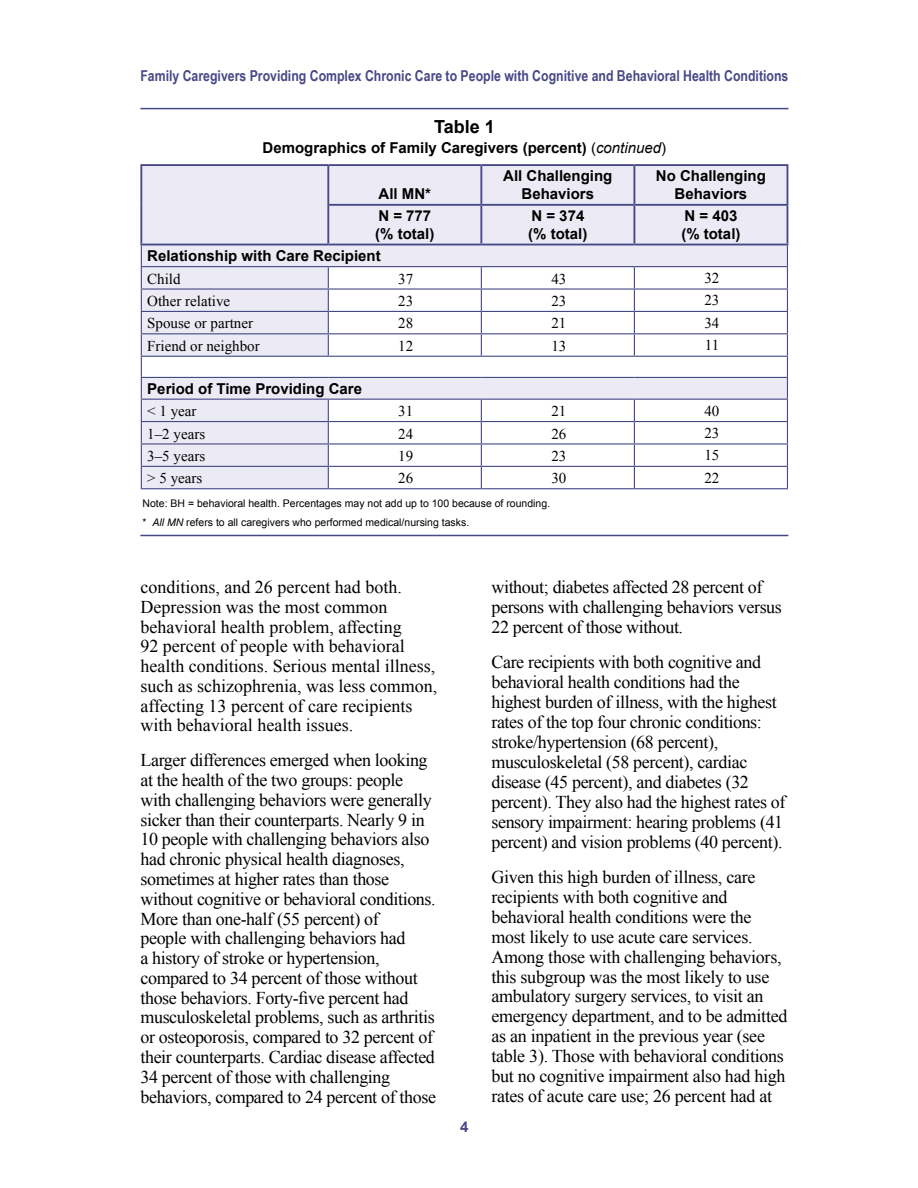
<style>
.page{position:relative;width:918px;height:1188px;background:#fff}
.page>*{position:absolute;margin:0;border:0;box-sizing:border-box;transform-origin:0 0}
.t1{font:18px/20px "Times New Roman";letter-spacing:-.02em;color:#000}
.t2{font:18px/19.8px "Times New Roman";color:#000}
.t3{font:700 18px "Arial";color:#000}
.t4{font:700 15px/18px "Arial";color:#000}
.t5{font:15px "Times New Roman";color:#000}
.t6{font:700 15px "Arial Narrow";color:#474886}
.t7{font:700 15px "Arial";color:#474886}
.t8{font:10.5px/19px "Arial";color:#000}
.s1{font-weight:400}
.s2{font-weight:400;font-style:italic}
.s3{font-style:italic}
</style>
<div class="page">
<svg style="left:142px;top:166px;width:645px;height:322px;fill:#ecebf5"></svg>
<hr style="left:787px;top:166px;width:1px;height:38px;background:#474886">
<hr style="left:787px;top:206px;width:1px;height:38px;background:#474886">
<hr style="left:328px;top:164px;width:153px;height:2px;background:#474886">
<hr style="left:481px;top:164px;width:153px;height:2px;background:#474886">
<hr style="left:634px;top:164px;width:154px;height:2px;background:#474886">
<hr style="left:327px;top:204px;width:154px;height:2px;background:#474886">
<hr style="left:481px;top:204px;width:153px;height:2px;background:#474886">
<hr style="left:634px;top:204px;width:154px;height:2px;background:#474886">
<hr style="left:328px;top:244px;width:153px;height:1px;background:#474886">
<hr style="left:481px;top:244px;width:153px;height:1px;background:#474886">
<hr style="left:634px;top:244px;width:154px;height:1px;background:#474886">
<hr style="left:140px;top:164px;width:188px;height:2px;background:#474886">
<hr style="left:140px;top:166px;width:2px;height:39px;background:#474886">
<hr style="left:327px;top:166px;width:2px;height:38px;background:#474886">
<hr style="left:480px;top:166px;width:2px;height:38px;background:#474886">
<hr style="left:633px;top:166px;width:2px;height:38px;background:#474886">
<hr style="left:140px;top:205px;width:2px;height:39px;background:#474886">
<hr style="left:327px;top:206px;width:2px;height:38px;background:#474886">
<hr style="left:480px;top:206px;width:2px;height:38px;background:#474886">
<hr style="left:633px;top:206px;width:2px;height:38px;background:#474886">
<hr style="left:140px;top:244px;width:188px;height:1px;background:#474886">
<hr style="left:141px;top:266px;width:187px;height:1px;background:#474886">
<hr style="left:328px;top:266px;width:153px;height:1px;background:#474886">
<hr style="left:481px;top:266px;width:153px;height:1px;background:#474886">
<hr style="left:141px;top:288px;width:187px;height:2px;background:#474886">
<hr style="left:328px;top:288px;width:153px;height:2px;background:#474886">
<hr style="left:141px;top:311px;width:187px;height:1px;background:#474886">
<hr style="left:328px;top:311px;width:153px;height:1px;background:#474886">
<hr style="left:141px;top:333px;width:187px;height:1px;background:#474886">
<hr style="left:328px;top:333px;width:153px;height:1px;background:#474886">
<svg style="left:328px;top:267px;width:1px;height:89px"></svg>
<hr style="left:141px;top:356px;width:187px;height:1px;background:#474886">
<hr style="left:328px;top:356px;width:153px;height:1px;background:#474886">
<hr style="left:481px;top:356px;width:153px;height:1px;background:#474886">
<hr style="left:141px;top:377px;width:187px;height:1px;background:#474886">
<hr style="left:328px;top:377px;width:153px;height:1px;background:#474886">
<hr style="left:481px;top:377px;width:153px;height:1px;background:#474886">
<hr style="left:634px;top:377px;width:154px;height:1px;background:#474886">
<hr style="left:634px;top:266px;width:154px;height:1px;background:#474886">
<hr style="left:634px;top:288px;width:154px;height:2px;background:#474886">
<hr style="left:634px;top:311px;width:154px;height:1px;background:#474886">
<hr style="left:634px;top:333px;width:154px;height:1px;background:#474886">
<svg style="left:481px;top:267px;width:154px;height:89px"></svg>
<hr style="left:634px;top:356px;width:154px;height:1px;background:#474886">
<hr style="left:634px;top:399px;width:154px;height:1px;background:#474886">
<hr style="left:634px;top:421px;width:154px;height:1px;background:#474886">
<hr style="left:634px;top:443px;width:154px;height:2px;background:#474886">
<hr style="left:634px;top:466px;width:154px;height:1px;background:#474886">
<svg style="left:787px;top:245px;width:1px;height:243px"></svg>
<hr style="left:634px;top:488px;width:154px;height:1px;background:#474886">
<hr style="left:141px;top:399px;width:187px;height:1px;background:#474886">
<hr style="left:141px;top:421px;width:187px;height:1px;background:#474886">
<hr style="left:141px;top:443px;width:187px;height:2px;background:#474886">
<hr style="left:141px;top:466px;width:187px;height:1px;background:#474886">
<svg style="left:141px;top:245px;width:1px;height:243px"></svg>
<hr style="left:141px;top:488px;width:187px;height:1px;background:#474886">
<hr style="left:328px;top:399px;width:153px;height:1px;background:#474886">
<hr style="left:481px;top:399px;width:153px;height:1px;background:#474886">
<hr style="left:328px;top:421px;width:153px;height:1px;background:#474886">
<hr style="left:481px;top:421px;width:153px;height:1px;background:#474886">
<hr style="left:328px;top:443px;width:153px;height:2px;background:#474886">
<hr style="left:481px;top:443px;width:153px;height:2px;background:#474886">
<hr style="left:328px;top:466px;width:153px;height:1px;background:#474886">
<svg style="left:328px;top:400px;width:1px;height:88px"></svg>
<hr style="left:481px;top:466px;width:153px;height:1px;background:#474886">
<svg style="left:481px;top:400px;width:1px;height:88px"></svg>
<svg style="left:634px;top:400px;width:1px;height:88px"></svg>
<hr style="left:328px;top:488px;width:153px;height:1px;background:#474886">
<hr style="left:481px;top:488px;width:153px;height:1px;background:#474886">
<hr style="left:140px;top:108px;width:648px;height:1px;background:#474886">
<hr style="left:140px;top:535px;width:648px;height:1px;background:#474886">
<p class="t6" style="left:140px;top:64px;width:650px">Family Caregivers Providing Complex Chronic Care to People with Cognitive and Behavioral Health Conditions</p>
<p class="t3" style="left:434px;top:115px;width:62px">Table 1</p>
<p class="t4" style="left:263px;top:140px;width:405px">Demographics of Family Caregivers (percent) <span class="s1">(</span><span class="s2">continued</span><span class="s1">)</span></p>
<p class="t4" style="left:379px;top:186px;width:54px">All MN*</p>
<p class="t4" style="left:503px;top:168px;width:111px;text-align:center">All Challenging<br>Behaviors</p>
<p class="t4" style="left:656px;top:168px;width:112px;text-align:center">No Challenging<br>Behaviors</p>
<p class="t4" style="left:375px;top:207px;width:61px">N = 777 (% total)</p>
<p class="t4" style="left:528px;top:207px;width:61px">N = 374 (% total)</p>
<p class="t4" style="left:681px;top:207px;width:61px">N = 403 (% total)</p>
<p class="t4" style="left:147px;top:247px;width:235px">Relationship with Care Recipient</p>
<p class="t5" style="left:147px;top:269px;width:35px">Child</p>
<p class="t5" style="left:398px;top:269px;width:16px">37</p>
<p class="t5" style="left:551px;top:269px;width:16px">43</p>
<p class="t5" style="left:704px;top:268px;width:16px">32</p>
<p class="t5" style="left:147px;top:291px;width:84px">Other relative</p>
<p class="t5" style="left:398px;top:291px;width:16px">23</p>
<p class="t5" style="left:551px;top:291px;width:16px">23</p>
<p class="t5" style="left:704px;top:290px;width:16px">23</p>
<p class="t5" style="left:147px;top:313px;width:107px">Spouse or partner</p>
<p class="t5" style="left:398px;top:313px;width:16px">28</p>
<p class="t5" style="left:551px;top:313px;width:16px">21</p>
<p class="t5" style="left:704px;top:313px;width:16px">34</p>
<p class="t5" style="left:147px;top:336px;width:114px">Friend or neighbor</p>
<p class="t5" style="left:398px;top:336px;width:16px">12</p>
<p class="t5" style="left:551px;top:336px;width:16px">13</p>
<p class="t5" style="left:705px;top:335px;width:16px">11</p>
<p class="t4" style="left:147px;top:380px;width:216px">Period of Time Providing Care</p>
<p class="t5" style="left:147px;top:401px;width:51px">&lt; 1 year</p>
<p class="t5" style="left:398px;top:401px;width:16px">31</p>
<p class="t5" style="left:551px;top:401px;width:16px">21</p>
<p class="t5" style="left:704px;top:400px;width:16px">40</p>
<p class="t5" style="left:147px;top:423px;width:59px">1–2 years</p>
<p class="t5" style="left:398px;top:423px;width:16px">24</p>
<p class="t5" style="left:551px;top:423px;width:16px">26</p>
<p class="t5" style="left:704px;top:423px;width:16px">23</p>
<p class="t5" style="left:147px;top:446px;width:59px">3–5 years</p>
<p class="t5" style="left:398px;top:446px;width:16px">19</p>
<p class="t5" style="left:551px;top:446px;width:16px">23</p>
<p class="t5" style="left:704px;top:445px;width:16px">15</p>
<p class="t5" style="left:147px;top:468px;width:57px">&gt; 5 years</p>
<p class="t5" style="left:398px;top:468px;width:16px">26</p>
<p class="t5" style="left:551px;top:468px;width:16px">30</p>
<p class="t5" style="left:704px;top:468px;width:16px">22</p>
<p class="t8" style="left:143px;top:494px;width:409px">Note: BH = behavioral health. Percentages may not add up to 100 because of rounding. * <span class="s3">All MN</span> refers to all caregivers who performed medical/nursing tasks.</p>
<p class="t2" style="left:140px;top:577px;width:298px">conditions, and 26 percent had both.<br>Depression was the most common behavioral health problem, affecting<br>92 percent of people with behavioral health conditions. Serious mental illness, such as schizophrenia, was less common, affecting 13 percent of care recipients with behavioral health issues.</p>
<p class="t1" style="left:140px;top:750px;width:297px">Larger differences emerged when looking at the health of the two groups: people with challenging behaviors were generally sicker than their counterparts. Nearly 9 in 10 people with challenging behaviors also had chronic physical health diagnoses, sometimes at higher rates than those without cognitive or behavioral conditions.<br>More than one-half (55 percent) of<br>people with challenging behaviors had<br>a history of stroke or hypertension, compared to 34 percent of those without those behaviors. Forty-five percent had musculoskeletal problems, such as arthritis or osteoporosis, compared to 32 percent of their counterparts. Cardiac disease affected 34 percent of those with challenging behaviors, compared to 24 percent of those</p>
<p class="t7" style="left:460px;top:1117px;width:10px">4</p>
<p class="t1" style="left:491px;top:577px;width:292px">without; diabetes affected 28 percent of persons with challenging behaviors versus<br>22 percent of those without.</p>
<p class="t1" style="left:491px;top:652px;width:296px">Care recipients with both cognitive and behavioral health conditions had the highest burden of illness, with the highest rates of the top four chronic conditions: stroke/hypertension (68 percent), musculoskeletal (58 percent), cardiac disease (45 percent), and diabetes (32 percent). They also had the highest rates of sensory impairment: hearing problems (41 percent) and vision problems (40 percent).</p>
<p class="t1" style="left:491px;top:866px;width:298px">Given this high burden of illness, care recipients with both cognitive and behavioral health conditions were the most likely to use acute care services.<br>Among those with challenging behaviors, this subgroup was the most likely to use ambulatory surgery services, to visit an emergency department, and to be admitted as an inpatient in the previous year (see table 3). Those with behavioral conditions but no cognitive impairment also had high rates of acute care use; 26 percent had at</p>
</div>
